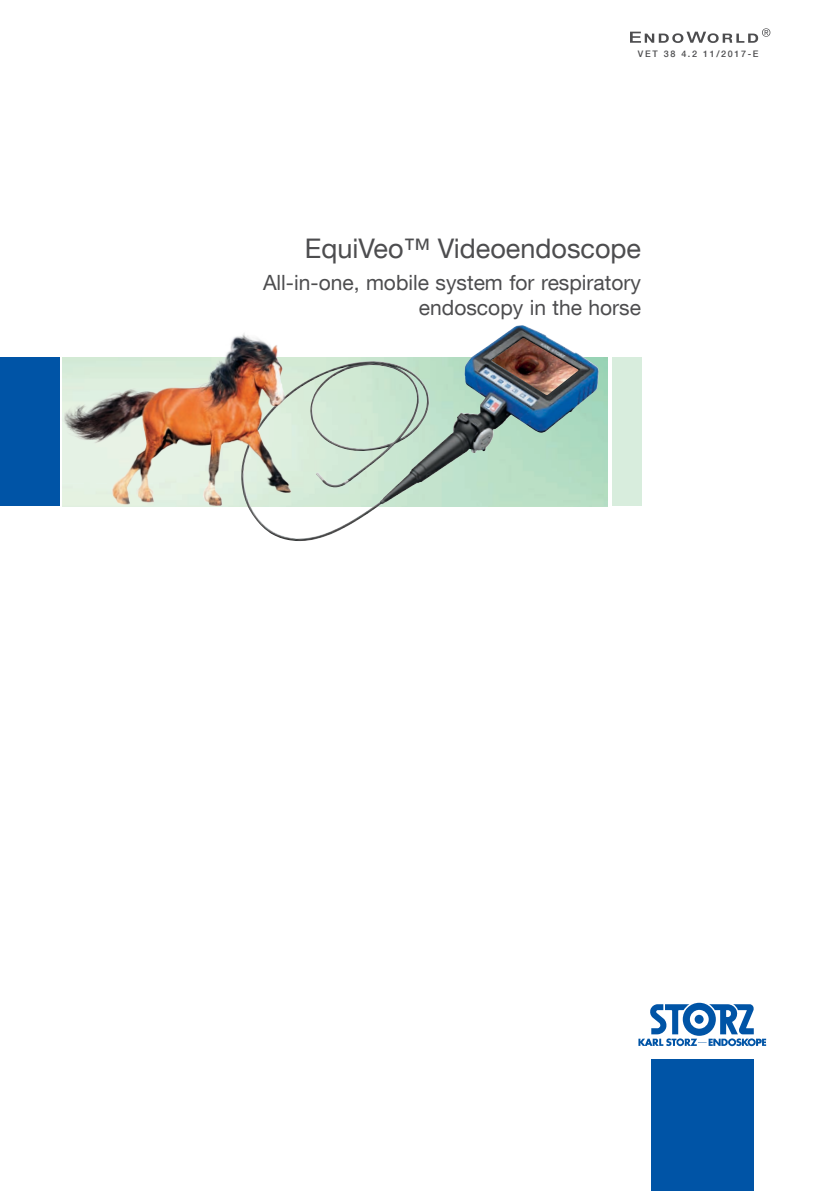
<style>
.page{position:relative;width:830px;height:1191px;background:#fff}
.page>*{position:absolute;margin:0;border:0;box-sizing:border-box;transform-origin:0 0}
.t1{font:27px "KS Helvetica Neue";color:#4d4d4f}
.t2{font:21px/25.2px "KS Helvetica Neue";color:#4d4d4f;text-align:right}
.t3{font:500 9px "KS Helvetica Neue";letter-spacing:.18em;color:#4d4d4f}
</style>
<div class="page">
<div style="left:0;top:357px;width:60px;height:149px;background:#0054a6"></div>
<img style="left:516px;top:357px;width:91px;height:149px">
<div style="left:611px;top:357px;width:30px;height:149px;background:#d8eddd"></div>
<svg style="left:630px;top:28px;width:140px;height:15px"></svg>
<img style="left:253px;top:326px;width:263px;height:213px">
<img style="left:62px;top:326px;width:251px;height:189px">
<img style="left:491px;top:338px;width:87px;height:57px">
<svg style="left:638px;top:1002px;width:127px;height:44px"></svg>
<div style="left:651px;top:1059px;width:102px;height:132px;background:#0054a6"></div>
<p class="t3" style="left:637px;top:49px;width:122px">VET 38 4.2 11/2017-E</p>
<p class="t1" style="left:305px;top:232px;width:337px">EquiVeo™ Videoendoscope</p>
<p class="t2" style="left:263px;top:269px;width:379px">All-in-one, mobile system for respiratory endoscopy in the horse</p>
</div>
